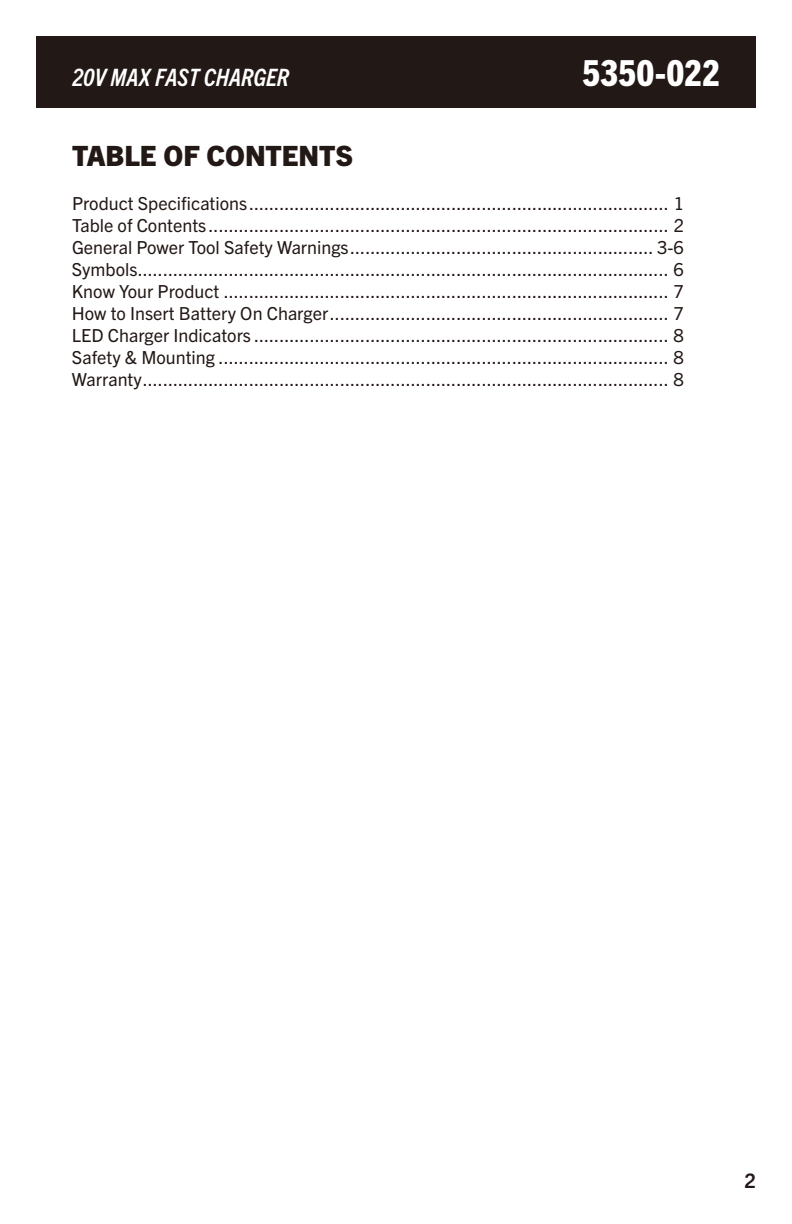
<style>
.page{position:relative;width:792px;height:1224px;background:#fff}
.page>*{position:absolute;margin:0;border:0;box-sizing:border-box;transform-origin:0 0}
.t1{font:800 condensed 36px "Trade Gothic Next LT Pro";color:#fff}
.t2{font:800 28px "Trade Gothic Next LT Pro";color:#221815}
.t3{font:italic 700 condensed 24px "Trade Gothic Next LT Pro";color:#fff}
.t4{font:700 20px "Trade Gothic Next LT Pro";color:#221815}
.t5{font:18px/22px "Trade Gothic Next LT Pro";color:#221815;text-align:justify}
</style>
<div class="page">
<div style="left:36px;top:36px;width:720px;height:72px;background:#221815"></div>
<h3 class="t3" style="left:72px;top:61px;width:219px">20V MAX FAST CHARGER</h3>
<h1 class="t1" style="left:583px;top:48px;width:139px">5350-022</h1>
<h2 class="t2" style="left:72px;top:136px;width:283px">TABLE OF CONTENTS</h2>
<p class="t5" style="left:72px;top:191px;width:614px">Product Specifications................................................................................... 1<br>Table of Contents ........................................................................................... 2<br>General Power Tool Safety Warnings............................................................ 3-6<br>Symbols......................................................................................................... 6<br>Know Your Product ........................................................................................ 7<br>How to Insert Battery On Charger................................................................... 7<br>LED Charger Indicators .................................................................................. 8<br>Safety &amp; Mounting ......................................................................................... 8<br>Warranty........................................................................................................ 8</p>
<p class="t4" style="left:745px;top:1167px;width:13px">2</p>
</div>
